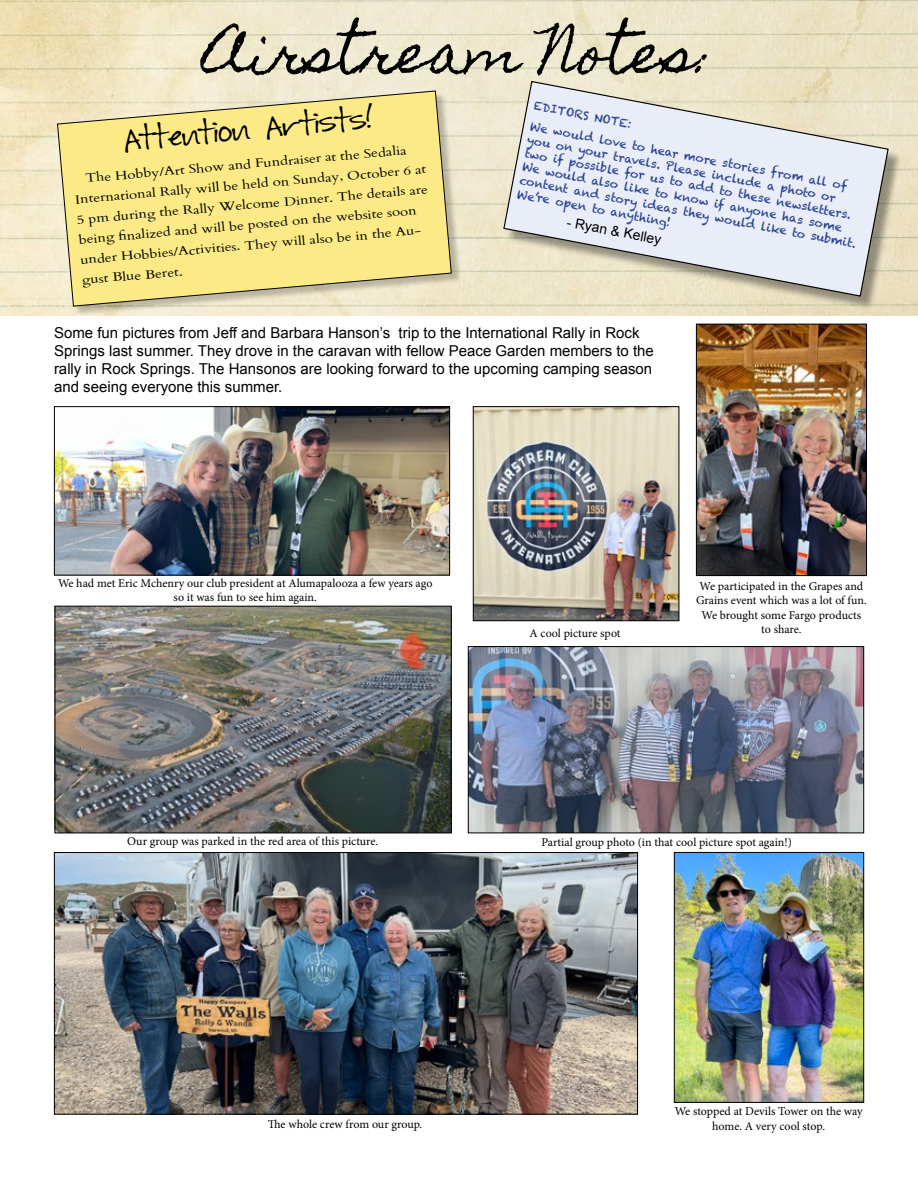
<style>
.page{position:relative;width:918px;height:1188px;background:#fff}
.page>*{position:absolute;margin:0;border:0;box-sizing:border-box;transform-origin:0 0}
.t1{font:54px "Homemade Apple";color:#000}
.t2{font:19.5px "Baby Boston";color:#000;scale:1.23 1}
.t3{font:15px/18px "Arial";color:#000}
.t4{font:13.8px "Arial";color:#000}
.t5{font:12.15px/20.2px "Cardo";color:#000;scale:1.23 1}
.t6{font:12px/14.4px "Minion Pro";letter-spacing:-.005em;color:#000;text-align:center}
.t7{font:11.55px/14px "Chalkduster";color:#25408f}
</style>
<div class="page">
<div style="left:58px;top:92px;width:404px;height:225px;background:#000;opacity:.23"></div>
<svg style="left:57px;top:90px;width:395px;height:217px;background:#f4e490"></svg>
<div style="left:506px;top:83px;width:397px;height:227px;background:#000;opacity:.38"></div>
<svg style="left:503px;top:80px;width:386px;height:217px;background:#e2e2df"></svg>
<img style="left:56px;top:408px;width:392px;height:165px">
<div style="left:54px;top:406px;width:396px;height:169px;border:1px solid #000"></div>
<img style="left:57px;top:608px;width:393px;height:223px">
<div style="left:55px;top:606px;width:397px;height:227px;border:1px solid #000"></div>
<img style="left:475px;top:408px;width:202px;height:211px">
<div style="left:473px;top:406px;width:206px;height:215px;border:1px solid #000"></div>
<img style="left:698px;top:326px;width:167px;height:248px">
<div style="left:696px;top:324px;width:171px;height:252px;border:1px solid #000"></div>
<img style="left:56px;top:854px;width:580px;height:259px">
<div style="left:54px;top:852px;width:584px;height:263px;border:1px solid #000"></div>
<img style="left:470px;top:648px;width:392px;height:183px">
<div style="left:468px;top:646px;width:396px;height:187px;border:1px solid #000"></div>
<img style="left:676px;top:854px;width:186px;height:247px">
<div style="left:674px;top:852px;width:190px;height:251px;border:1px solid #000"></div>
<h1 class="t1" style="left:204px;top:22px;width:511px">Airstream Notes:</h1>
<h2 class="t2" style="left:124px;top:131px;width:205px;rotate:-5deg">Attention Artists!</h2>
<p class="t7" style="left:536px;top:95px;width:324px;line-height:20.2px;rotate:11deg">EDITORS NOTE:<br>We would love to hear more stories from all of</p>
<p class="t7" style="left:529px;top:132px;width:344px;rotate:11deg">you on your travels. Please include a photo or<br>two if possible for us to add to these newsletters.<br>We would also like to know if anyone has some content and story ideas they would like to submit.<br>We’re open to anything!</p>
<p class="t5" style="left:72px;top:169px;width:288px;text-indent:12px;rotate:-5deg">The Hobby/Art Show and Fundraiser at the Sedalia International Rally will be held on Sunday, October 6 at 5 pm during the Rally Welcome Dinner. The details are being fi nalized and will be posted on the website soon under Hobbies/Activities. They will also be in the Au&shy;gust Blue Beret.</p>
<p class="t4" style="left:569px;top:213px;width:97px;rotate:11deg">- Ryan &amp; Kelley</p>
<p class="t3" style="left:54px;top:324px;width:601px">Some fun pictures from Jeff and Barbara Hanson’s trip to the International Rally in Rock Springs last summer. They drove in the caravan with fellow Peace Garden members to the rally in Rock Springs. The Hansonos are looking forward to the upcoming camping season and seeing everyone this summer.</p>
<p class="t6" style="left:58px;top:576px;width:376px">We had met Eric Mchenry our club president at Alumapalooza a few years ago so it was fun to see him again.</p>
<p class="t6" style="left:530px;top:626px;width:93px">A cool picture spot</p>
<p class="t6" style="left:696px;top:579px;width:172px">We participated in the Grapes and<br>Grains event which was a lot of fun.<br>We brought some Fargo products to share.</p>
<p class="t6" style="left:127px;top:834px;width:253px">Our group was parked in the red area of this picture.</p>
<p class="t6" style="left:268px;top:1117px;width:156px">The whole crew from our group.</p>
<p class="t6" style="left:541px;top:835px;width:252px">Partial group photo (in that cool picture spot again!)</p>
<p class="t6" style="left:675px;top:1104px;width:190px">We stopped at Devils Tower on the way home. A very cool stop.</p>
</div>
